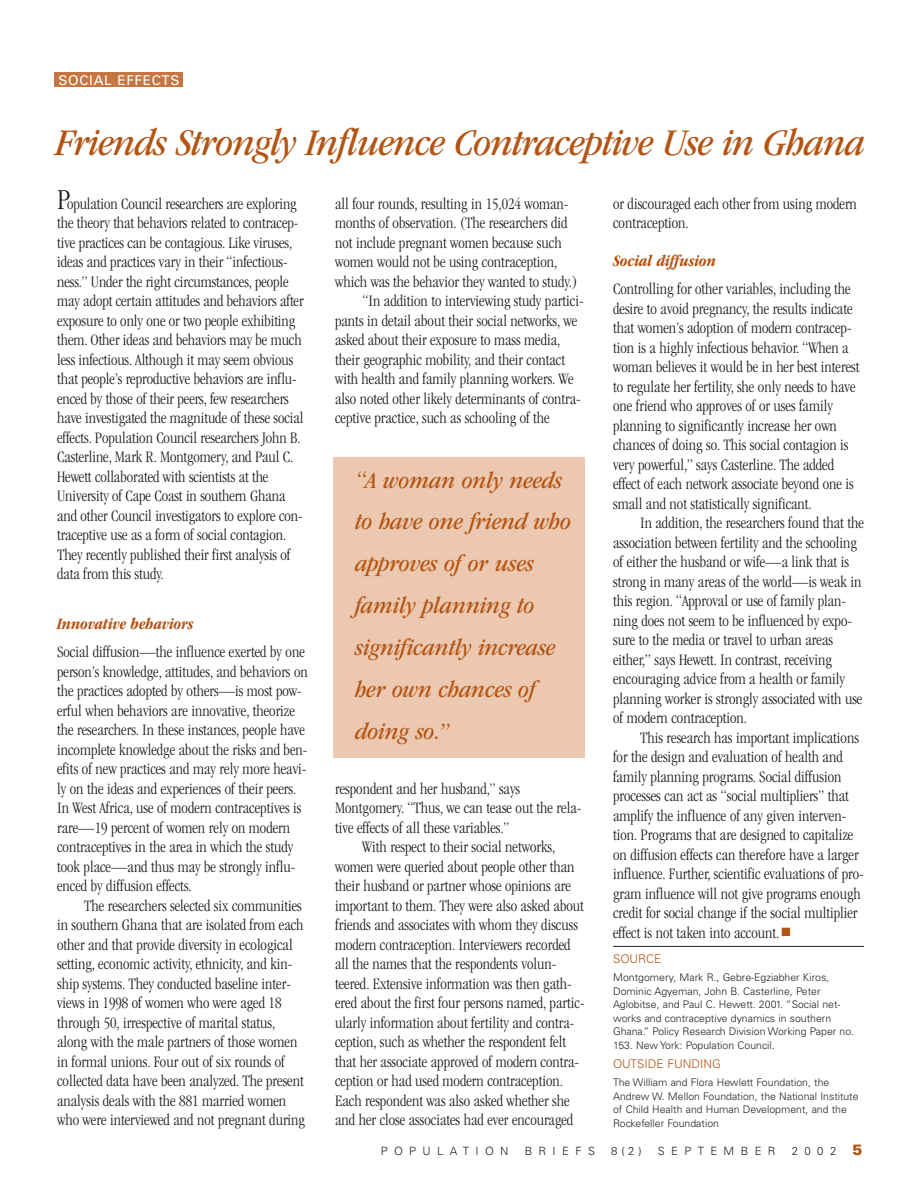
<style>
.page{position:relative;width:918px;height:1188px;background:#fff}
.page>*{position:absolute;margin:0;border:0;box-sizing:border-box;transform-origin:0 0}
.t1{font:39px "ITC Garamond MM It 405 440";letter-spacing:-.02em;color:#b45413;scale:1.06 1}
.t2{font:30px "ITC Garamond MM 300 400";color:#231f20}
.t3{font:24px/41.8px "ITC Garamond MM It 405 400";color:#b45413;scale:1.1 1}
.t4{font:16.5px/19.5px "ITC Garamond MM 300 400";color:#231f20}
.t5{font:16.5px "ITC Garamond MM It 595 400";color:#b45413}
.t6{font:13.5px "Univers";letter-spacing:.055em;color:#fff}
.t7{font:300 12px "Univers";color:#b45413}
.t8{font:300 11.4px "Univers";letter-spacing:.555em;color:#231f20}
.t9{font:300 10.5px/13.5px "Univers";color:#231f20}
.s1{color:#b45413}
.s2{font-weight:900;font-size:15px;color:#b45413}
</style>
<div class="page">
<hr style="left:613px;top:946px;width:251px;height:1px;background:#231f20">
<div style="left:333px;top:457px;width:252px;height:301px;background:#ebc8af"></div>
<div style="left:54px;top:72px;width:129px;height:15px;background:#c77641"></div>
<p class="t6" style="left:58px;top:75px;width:123px">SOCIAL EFFECTS</p>
<h1 class="t1" style="left:56px;top:128px;width:765px">Friends Strongly Influence Contraceptive Use in Ghana</h1>
<h2 class="t2" style="left:57px;top:187px;width:15px">P</h2>
<p class="t4" style="left:57px;top:195px;width:248px;text-indent:10px">opulation Council researchers are exploring the theory that behaviors related to contracep&shy;tive practices can be contagious. Like viruses, ideas and practices vary in their “infectious&shy;ness.” Under the right circumstances, people may adopt certain attitudes and behaviors after exposure to only one or two people exhibiting them. Other ideas and behaviors may be much less infectious. Although it may seem obvious that people’s reproductive behaviors are influ&shy;enced by those of their peers, few researchers have investigated the magnitude of these social effects. Population Council researchers John B.<br>Casterline, Mark R. Montgomery, and Paul C.<br>Hewett collaborated with scientists at the University of Cape Coast in southern Ghana and other Council investigators to explore con&shy;traceptive use as a form of social contagion.<br>They recently published their first analysis of data from this study.</p>
<p class="t5" style="left:57px;top:617px;width:138px">Innovative behaviors</p>
<p class="t4" style="left:57px;top:643px;width:252px">Social diffusion—the influence exerted by one person’s knowledge, attitudes, and behaviors on the practices adopted by others—is most pow&shy;erful when behaviors are innovative, theorize the researchers. In these instances, people have incomplete knowledge about the risks and ben&shy;efits of new practices and may rely more heavi&shy;ly on the ideas and experiences of their peers.<br>In West Africa, use of modern contraceptives is rare—19 percent of women rely on modern contraceptives in the area in which the study took place—and thus may be strongly influ&shy;enced by diffusion effects.</p>
<p class="t4" style="left:57px;top:897px;width:249px;text-indent:27px">The researchers selected six communities in southern Ghana that are isolated from each other and that provide diversity in ecological setting, economic activity, ethnicity, and kin&shy;ship systems. They conducted baseline inter&shy;views in 1998 of women who were aged 18 through 50, irrespective of marital status, along with the male partners of those women in formal unions. Four out of six rounds of collected data have been analyzed. The present analysis deals with the 881 married women who were interviewed and not pregnant during</p>
<p class="t4" style="left:335px;top:195px;width:235px">all four rounds, resulting in 15,024 woman-</p>
<p class="t4" style="left:335px;top:214px;width:234px">months of observation. (The researchers did</p>
<p class="t4" style="left:335px;top:234px;width:228px">not include pregnant women because such</p>
<p class="t4" style="left:335px;top:253px;width:224px">women would not be using contraception,</p>
<p class="t4" style="left:335px;top:273px;width:244px">which was the behavior they wanted to study.)</p>
<p class="t4" style="left:362px;top:292px;width:223px">“In addition to interviewing study partici-</p>
<p class="t4" style="left:335px;top:312px;width:244px">pants in detail about their social networks, we</p>
<p class="t4" style="left:335px;top:331px;width:227px">asked about their exposure to mass media,</p>
<p class="t4" style="left:335px;top:351px;width:231px">their geographic mobility, and their contact</p>
<p class="t4" style="left:335px;top:370px;width:240px">with health and family planning workers. We</p>
<p class="t4" style="left:335px;top:390px;width:247px">also noted other likely determinants of contra-</p>
<p class="t4" style="left:335px;top:409px;width:216px">ceptive practice, such as schooling of the</p>
<h3 class="t3" style="left:356px;top:461px;width:198px">“A woman only needs to have one friend who approves of or uses family planning to significantly increase her own chances of doing so.”</h3>
<p class="t4" style="left:335px;top:780px;width:186px">respondent and her husband,” says</p>
<p class="t4" style="left:335px;top:799px;width:248px">Montgomery. “Thus, we can tease out the rela-</p>
<p class="t4" style="left:335px;top:819px;width:176px">tive effects of all these variables.”</p>
<p class="t4" style="left:362px;top:838px;width:195px">With respect to their social networks,</p>
<p class="t4" style="left:335px;top:858px;width:241px">women were queried about people other than</p>
<p class="t4" style="left:335px;top:877px;width:237px">their husband or partner whose opinions are</p>
<p class="t4" style="left:335px;top:897px;width:250px">important to them. They were also asked about</p>
<p class="t4" style="left:335px;top:916px;width:244px">friends and associates with whom they discuss</p>
<p class="t4" style="left:335px;top:936px;width:237px">modern contraception. Interviewers recorded</p>
<p class="t4" style="left:335px;top:955px;width:223px">all the names that the respondents volun-</p>
<p class="t4" style="left:335px;top:975px;width:238px">teered. Extensive information was then gath-</p>
<p class="t4" style="left:335px;top:994px;width:251px">ered about the first four persons named, partic-</p>
<p class="t4" style="left:335px;top:1014px;width:241px">ularly information about fertility and contra-</p>
<p class="t4" style="left:335px;top:1033px;width:232px">ception, such as whether the respondent felt</p>
<p class="t4" style="left:335px;top:1053px;width:245px">that her associate approved of modern contra-</p>
<p class="t4" style="left:335px;top:1072px;width:229px">ception or had used modern contraception.</p>
<p class="t4" style="left:335px;top:1092px;width:236px">Each respondent was also asked whether she</p>
<p class="t4" style="left:335px;top:1111px;width:240px">and her close associates had ever encouraged</p>
<p class="t4" style="left:613px;top:195px;width:245px">or discouraged each other from using modern contraception.</p>
<p class="t5" style="left:613px;top:254px;width:104px">Social diffusion</p>
<p class="t4" style="left:613px;top:280px;width:248px">Controlling for other variables, including the desire to avoid pregnancy, the results indicate that women’s adoption of modern contracep&shy;tion is a highly infectious behavior. “When a woman believes it would be in her best interest to regulate her fertility, she only needs to have one friend who approves of or uses family planning to significantly increase her own chances of doing so. This social contagion is very powerful,” says Casterline. The added effect of each network associate beyond one is small and not statistically significant.</p>
<p class="t4" style="left:613px;top:514px;width:252px;text-indent:27px">In addition, the researchers found that the association between fertility and the schooling of either the husband or wife—a link that is strong in many areas of the world—is weak in this region. “Approval or use of family plan&shy;ning does not seem to be influenced by expo&shy;sure to the media or travel to urban areas either,” says Hewett. In contrast, receiving encouraging advice from a health or family planning worker is strongly associated with use of modern contraception.</p>
<p class="t4" style="left:613px;top:729px;width:252px;text-indent:27px">This research has important implications for the design and evaluation of health and family planning programs. Social diffusion processes can act as “social multipliers” that amplify the influence of any given interven&shy;tion. Programs that are designed to capitalize on diffusion effects can therefore have a larger influence. Further, scientific evaluations of pro&shy;gram influence will not give programs enough credit for social change if the social multiplier effect is not taken into account. <span class="s1">■</span></p>
<p class="t7" style="left:613px;top:955px;width:50px">SOURCE</p>
<p class="t9" style="left:613px;top:972px;width:243px">Montgomery, Mark R., Gebre-Egziabher Kiros, Dominic Agyeman, John B. Casterline, Peter Aglobitse, and Paul C. Hewett. 2001. “Social net&shy;works and contraceptive dynamics in southern Ghana.” Policy Research Division Working Paper no.<br>153. New York: Population Council.</p>
<p class="t7" style="left:613px;top:1060px;width:109px">OUTSIDE FUNDING</p>
<p class="t9" style="left:613px;top:1077px;width:247px">The William and Flora Hewlett Foundation, the Andrew W. Mellon Foundation, the National Institute of Child Health and Human Development, and the Rockefeller Foundation</p>
<p class="t8" style="left:381px;top:1147px;width:129px">POPULATION</p>
<p class="t8" style="left:525px;top:1147px;width:72px">BRIEFS</p>
<p class="t8" style="left:611px;top:1147px;width:32px">8(2)</p>
<p class="t8" style="left:658px;top:1147px;width:119px">SEPTEMBER</p>
<p class="t8" style="left:792px;top:1147px;width:72px">2002 <span class="s2">5</span></p>
</div>
